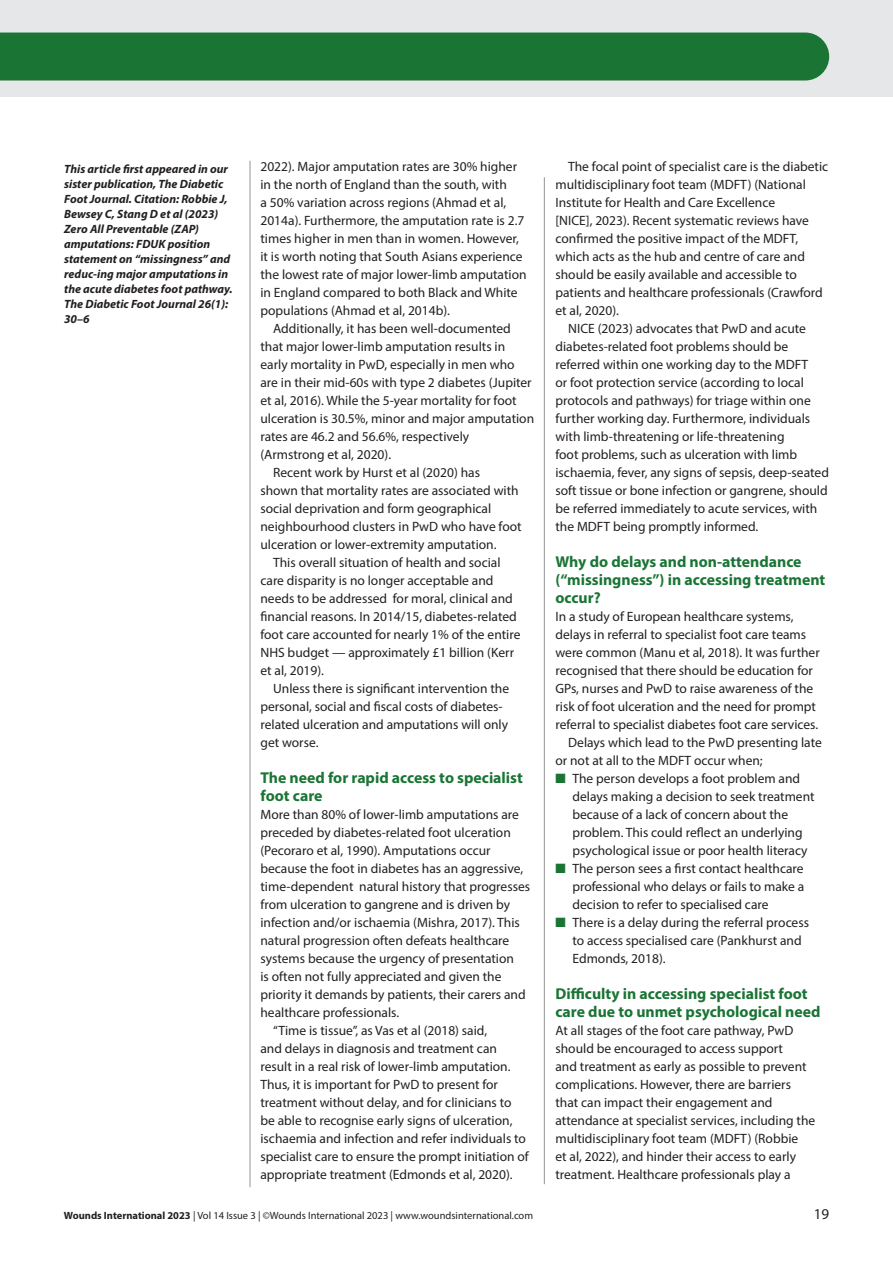
<style>
.page{position:relative;width:893px;height:1263px;background:#fff}
.page>*{position:absolute;margin:0;border:0;box-sizing:border-box;transform-origin:0 0}
.A-HEAD_CROSS_HEAD{font:700 15.75px/18px "Myriad Pro";color:#1a7535}
.BODY_INDENT{font:15px "Myriad Pro";color:#231f20}
.BODY_INDENT-2{font:13.5px/18px "Myriad Pro";color:#231f20}
.CASE_REPORT_AUTHOR_DETAILS{font:italic 700 12px/15px "Myriad Pro";color:#231f20}
.BODY_INDENT-3{font:10.5px "Myriad Pro";color:#231f20}
.s1{color:#1a7535}
.s2{font-weight:700}
</style>
<div class="page">
<div style="left:0;top:0;width:893px;height:97px;background:#e6e7e9"></div>
<hr style="left:544px;top:177px;width:1px;height:1007px;background:#939598">
<div style="left:0;top:33px;width:829px;height:48px;background:#1a7535"></div>
<hr style="left:250px;top:161px;width:1px;height:1026px;background:#939598">
<p class="CASE_REPORT_AUTHOR_DETAILS" style="left:64px;top:161px;width:170px">This article first appeared in our sister publication, The Diabetic<br>Foot Journal. Citation: Robbie J,<br>Bewsey C, Stang D et al (2023)<br>Zero All Preventable (ZAP) amputations: FDUK position statement on “missingness” and reduc-ing major amputations in the acute diabetes foot pathway.<br>The Diabetic Foot Journal 26(1):<br>30–6</p>
<p class="BODY_INDENT-2" style="left:260px;top:157px;width:268px">2022). Major amputation rates are 30% higher in the north of England than the south, with<br>a 50% variation across regions (Ahmad et al, 2014a). Furthermore, the amputation rate is 2.7 times higher in men than in women. However, it is worth noting that South Asians experience the lowest rate of major lower-limb amputation in England compared to both Black and White populations (Ahmad et al, 2014b).</p>
<p class="BODY_INDENT-2" style="left:260px;top:319px;width:275px;text-indent:13px">Additionally, it has been well-documented that major lower-limb amputation results in early mortality in PwD, especially in men who are in their mid-60s with type 2 diabetes (Jupiter et al, 2016). While the 5-year mortality for foot ulceration is 30.5%, minor and major amputation rates are 46.2 and 56.6%, respectively (Armstrong et al, 2020).</p>
<p class="BODY_INDENT-2" style="left:260px;top:463px;width:263px;text-indent:13px">Recent work by Hurst et al (2020) has<br>shown that mortality rates are associated with social deprivation and form geographical neighbourhood clusters in PwD who have foot ulceration or lower-extremity amputation.</p>
<p class="BODY_INDENT-2" style="left:260px;top:553px;width:261px;text-indent:13px">This overall situation of health and social care disparity is no longer acceptable and needs to be addressed for moral, clinical and financial reasons. In 2014/15, diabetes-related foot care accounted for nearly 1% of the entire NHS budget — approximately £1 billion (Kerr et al, 2019).</p>
<p class="BODY_INDENT-2" style="left:260px;top:679px;width:250px;text-indent:13px">Unless there is significant intervention the personal, social and fiscal costs of diabetes&shy;related ulceration and amputations will only get worse.</p>
<p class="A-HEAD_CROSS_HEAD" style="left:260px;top:768px;width:264px">The need for rapid access to specialist foot care</p>
<p class="BODY_INDENT-2" style="left:260px;top:805px;width:271px">More than 80% of lower-limb amputations are preceded by diabetes-related foot ulceration (Pecoraro et al, 1990). Amputations occur because the foot in diabetes has an aggressive, time-dependent natural history that progresses from ulceration to gangrene and is driven by infection and/or ischaemia (Mishra, 2017). This natural progression often defeats healthcare systems because the urgency of presentation<br>is often not fully appreciated and given the priority it demands by patients, their carers and healthcare professionals.</p>
<p class="BODY_INDENT-2" style="left:260px;top:1021px;width:270px;text-indent:13px">“Time is tissue”, as Vas et al (2018) said,<br>and delays in diagnosis and treatment can result in a real risk of lower-limb amputation.<br>Thus, it is important for PwD to present for treatment without delay, and for clinicians to be able to recognise early signs of ulceration, ischaemia and infection and refer individuals to specialist care to ensure the prompt initiation of appropriate treatment (Edmonds et al, 2020).</p>
<p class="BODY_INDENT-2" style="left:555px;top:157px;width:274px;text-indent:13px">The focal point of specialist care is the diabetic multidisciplinary foot team (MDFT) (National Institute for Health and Care Excellence<br>[NICE], 2023). Recent systematic reviews have confirmed the positive impact of the MDFT, which acts as the hub and centre of care and should be easily available and accessible to patients and healthcare professionals (Crawford et al, 2020).</p>
<p class="BODY_INDENT-2" style="left:555px;top:319px;width:275px;text-indent:13px">NICE (2023) advocates that PwD and acute diabetes-related foot problems should be referred within one working day to the MDFT<br>or foot protection service (according to local protocols and pathways) for triage within one further working day. Furthermore, individuals with limb-threatening or life-threatening<br>foot problems, such as ulceration with limb ischaemia, fever, any signs of sepsis, deep-seated soft tissue or bone infection or gangrene, should be referred immediately to acute services, with the MDFT being promptly informed.</p>
<p class="A-HEAD_CROSS_HEAD" style="left:555px;top:552px;width:271px">Why do delays and non-attendance (“missingness”) in accessing treatment occur?</p>
<p class="BODY_INDENT-2" style="left:555px;top:607px;width:266px">In a study of European healthcare systems, delays in referral to specialist foot care teams were common (Manu et al, 2018). It was further recognised that there should be education for GPs, nurses and PwD to raise awareness of the risk of foot ulceration and the need for prompt referral to specialist diabetes foot care services.</p>
<p class="BODY_INDENT-2" style="left:555px;top:733px;width:268px;text-indent:13px">Delays which lead to the PwD presenting late or not at all to the MDFT occur when;</p>
<p class="BODY_INDENT-2" style="left:572px;top:769px;width:244px;text-indent:-17px"><span class="s1">■</span> The person develops a foot problem and delays making a decision to seek treatment because of a lack of concern about the problem. This could reflect an underlying psychological issue or poor health literacy</p>
<p class="BODY_INDENT-2" style="left:572px;top:859px;width:233px;text-align:justify;text-indent:-17px"><span class="s1">■</span> The person sees a first contact healthcare professional who delays or fails to make a decision to refer to specialised care</p>
<p class="BODY_INDENT-2" style="left:572px;top:913px;width:238px;text-indent:-17px"><span class="s1">■</span> There is a delay during the referral process to access specialised care (Pankhurst and<br>Edmonds, 2018).</p>
<p class="A-HEAD_CROSS_HEAD" style="left:555px;top:984px;width:267px">Difficulty in accessing specialist foot care due to unmet psychological need</p>
<p class="BODY_INDENT-2" style="left:555px;top:1021px;width:261px">At all stages of the foot care pathway, PwD should be encouraged to access support<br>and treatment as early as possible to prevent complications. However, there are barriers that can impact their engagement and attendance at specialist services, including the multidisciplinary foot team (MDFT) (Robbie<br>et al, 2022), and hinder their access to early treatment. Healthcare professionals play a</p>
<p class="BODY_INDENT-3" style="left:64px;top:1208px;width:471px"><span class="s2">Wounds International 2023</span> | Vol 14 Issue 3 | ©Wounds International 2023 | www.woundsinternational.com</p>
<p class="BODY_INDENT" style="left:814px;top:1204px;width:17px">19</p>
</div>
